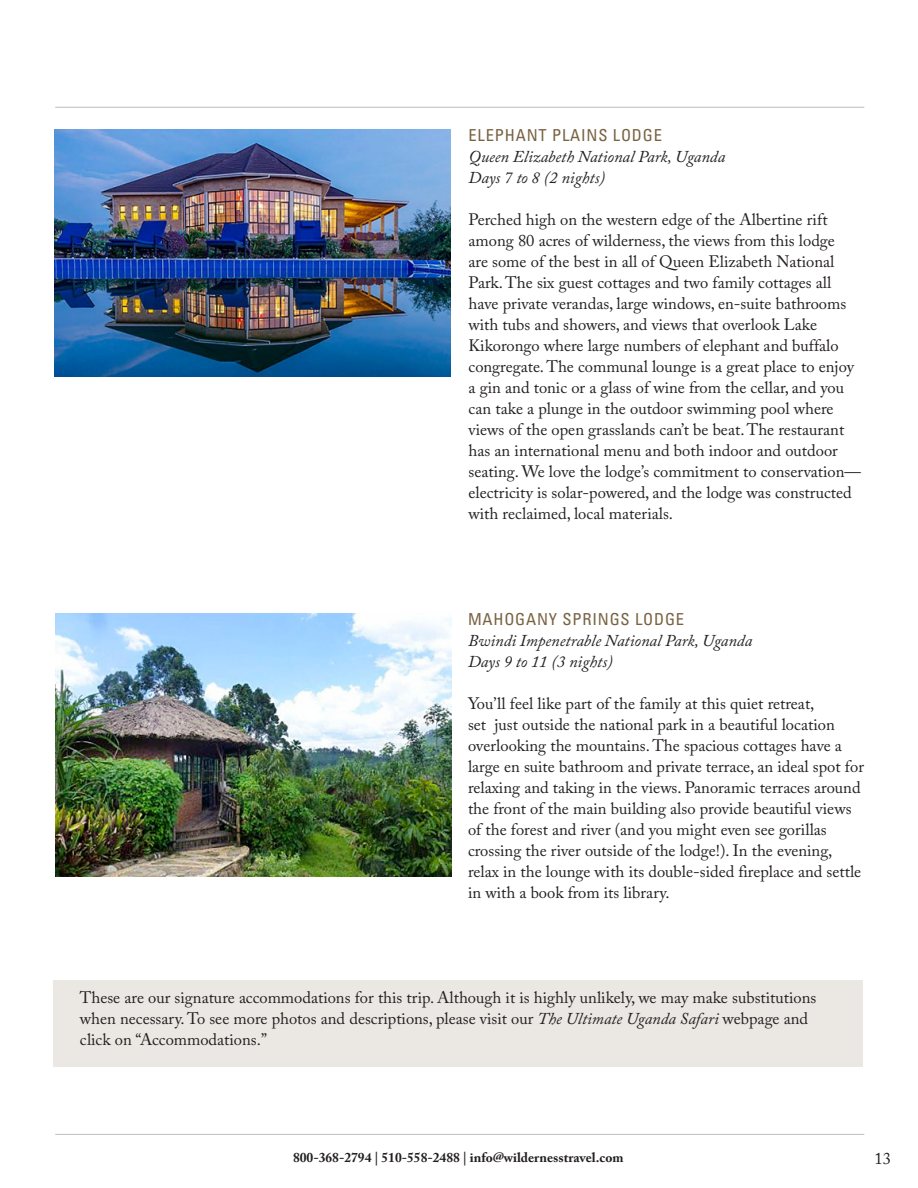
<style>
.page{position:relative;width:918px;height:1188px;background:#fff}
.page>*{position:absolute;margin:0;border:0;box-sizing:border-box;transform-origin:0 0}
.body_text{font:16.5px/21px "Adobe Caslon Pro";color:#231f20}
.body_text-2{font:italic 16.5px "Adobe Caslon Pro";color:#231f20}
.day_headers{font:condensed 16.5px "Univers LT Std";letter-spacing:.05em;color:#786342}
.t1{font:700 13.5px "Adobe Caslon Pro";color:#231f20}
.s1{font-style:italic}
</style>
<div class="page">
<hr style="left:56px;top:107px;width:808px;height:1px;background:#bcbdc0">
<hr style="left:56px;top:1134px;width:808px;height:1px;background:#bcbdc0">
<div style="left:53px;top:981px;width:810px;height:86px;background:#ebe8e3"></div>
<img style="left:55px;top:129px;width:396px;height:247px">
<img style="left:55px;top:614px;width:396px;height:262px">
<p class="day_headers" style="left:469px;top:125px;width:195px">ELEPHANT PLAINS LODGE</p>
<p class="body_text-2" style="left:469px;top:147px;width:258px">Queen Elizabeth National Park, Uganda</p>
<p class="body_text-2" style="left:469px;top:168px;width:138px">Days 7 to 8 (2 nights)</p>
<p class="body_text" style="left:469px;top:209px;width:394px">Perched high on the western edge of the Albertine rift among 80 acres of wilderness, the views from this lodge<br>are some of the best in all of Queen Elizabeth National Park. The six guest cottages and two family cottages all have private verandas, large windows, en-suite bathrooms with tubs and showers, and views that overlook Lake Kikorongo where large numbers of elephant and buffalo congregate. The communal lounge is a great place to enjoy a gin and tonic or a glass of wine from the cellar, and you can take a plunge in the outdoor swimming pool where views of the open grasslands can’t be beat. The restaurant has an international menu and both indoor and outdoor seating. We love the lodge’s commitment to conservation— electricity is solar-powered, and the lodge was constructed with reclaimed, local materials.</p>
<p class="day_headers" style="left:468px;top:608px;width:218px">MAHOGANY SPRINGS LODGE</p>
<p class="body_text-2" style="left:468px;top:630px;width:286px">Bwindi Impenetrable National Park, Uganda</p>
<p class="body_text-2" style="left:468px;top:651px;width:146px">Days 9 to 11 (3 nights)</p>
<p class="body_text" style="left:468px;top:693px;width:397px">You’ll feel like part of the family at this quiet retreat,<br>set just outside the national park in a beautiful location overlooking the mountains. The spacious cottages have a large en suite bathroom and private terrace, an ideal spot for relaxing and taking in the views. Panoramic terraces around the front of the main building also provide beautiful views of the forest and river (and you might even see gorillas crossing the river outside of the lodge!). In the evening, relax in the lounge with its double-sided fireplace and settle in with a book from its library.</p>
<p class="body_text" style="left:80px;top:987px;width:738px">These are our signature accommodations for this trip. Although it is highly unlikely, we may make substitutions when necessary. To see more photos and descriptions, please visit our <span class="s1">The Ultimate Uganda Safari</span> webpage and click on “Accommodations.”</p>
<p class="t1" style="left:293px;top:1150px;width:332px">800-368-2794 | 510-558-2488 | info@wildernesstravel.com</p>
<p class="body_text" style="left:874px;top:1148px;width:18px">13</p>
</div>
